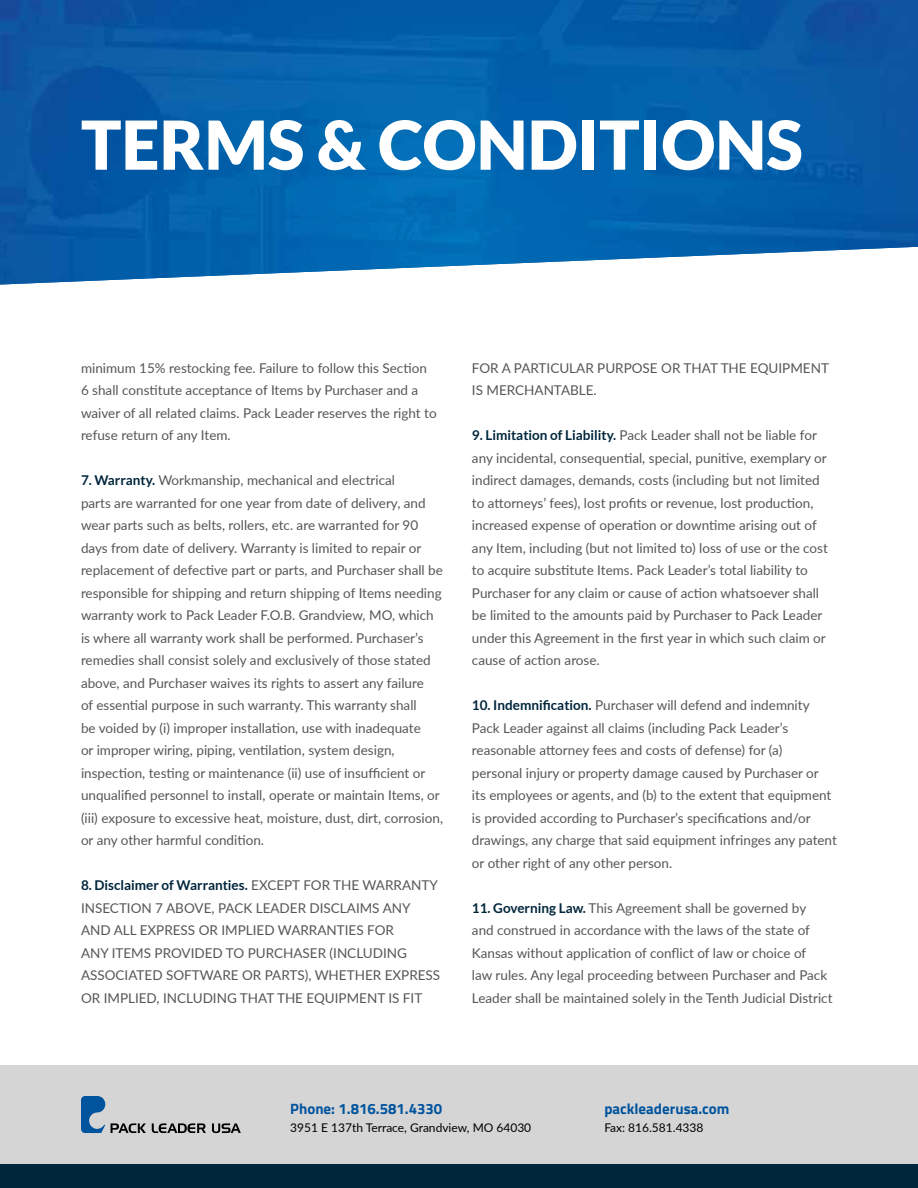
<style>
.page{position:relative;width:918px;height:1188px;background:#fff}
.page>*{position:absolute;margin:0;border:0;box-sizing:border-box;transform-origin:0 0}
.t1{font:900 67.5px "Lato";color:#fff}
.t2{font:700 15px "Titillium Web";color:#00549e}
.t3{font:13.5px/22.5px "Lato";color:#555655}
.t4{font:12px "Lato";color:#000}
.s1{font-weight:700;color:#00263c}
</style>
<div class="page">
<div style="left:0;top:1065px;width:918px;height:99px;background:#d6d5d5"></div>
<img style="left:0;top:0;width:918px;height:285px">
<svg style="left:111px;top:1123px;width:35px;height:10px"></svg>
<svg style="left:152px;top:1123px;width:54px;height:10px"></svg>
<svg style="left:212px;top:1123px;width:29px;height:10px"></svg>
<svg style="left:81px;top:1096px;width:24px;height:37px"></svg>
<div style="left:0;top:1164px;width:918px;height:24px;background:#00263c"></div>
<h1 class="t1" style="left:81px;top:105px;width:723px">TERMS &amp; CONDITIONS</h1>
<p class="t3" style="left:81px;top:356px;width:357px">minimum 15% restocking fee. Failure to follow this Section 6 shall constitute acceptance of Items by Purchaser and a waiver of all related claims. Pack Leader reserves the right to refuse return of any Item.</p>
<p class="t3" style="left:81px;top:469px;width:364px"><span class="s1">7. Warranty.</span> Workmanship, mechanical and electrical<br>parts are warranted for one year from date of delivery, and wear parts such as belts, rollers, etc. are warranted for 90 days from date of delivery. Warranty is limited to repair or replacement of defective part or parts, and Purchaser shall be responsible for shipping and return shipping of Items needing warranty work to Pack Leader F.O.B. Grandview, MO, which is where all warranty work shall be performed. Purchaser’s remedies shall consist solely and exclusively of those stated above, and Purchaser waives its rights to assert any failure<br>of essential purpose in such warranty. This warranty shall<br>be voided by (i) improper installation, use with inadequate<br>or improper wiring, piping, ventilation, system design, inspection, testing or maintenance (ii) use of insufficient or unqualified personnel to install, operate or maintain Items, or (iii) exposure to excessive heat, moisture, dust, dirt, corrosion, or any other harmful condition.</p>
<p class="t3" style="left:81px;top:874px;width:361px"><span class="s1">8. Disclaimer of Warranties.</span> EXCEPT FOR THE WARRANTY INSECTION 7 ABOVE, PACK LEADER DISCLAIMS ANY AND ALL EXPRESS OR IMPLIED WARRANTIES FOR<br>ANY ITEMS PROVIDED TO PURCHASER (INCLUDING ASSOCIATED SOFTWARE OR PARTS), WHETHER EXPRESS OR IMPLIED, INCLUDING THAT THE EQUIPMENT IS FIT</p>
<p class="t3" style="left:472px;top:356px;width:359px">FOR A PARTICULAR PURPOSE OR THAT THE EQUIPMENT<br>IS MERCHANTABLE.</p>
<p class="t3" style="left:472px;top:424px;width:357px"><span class="s1">9. Limitation of Liability.</span> Pack Leader shall not be liable for any incidental, consequential, special, punitive, exemplary or indirect damages, demands, costs (including but not limited to attorneys’ fees), lost profits or revenue, lost production, increased expense of operation or downtime arising out of any Item, including (but not limited to) loss of use or the cost to acquire substitute Items. Pack Leader’s total liability to Purchaser for any claim or cause of action whatsoever shall be limited to the amounts paid by Purchaser to Pack Leader under this Agreement in the first year in which such claim or cause of action arose.</p>
<p class="t3" style="left:472px;top:694px;width:366px"><span class="s1">10. Indemnification.</span> Purchaser will defend and indemnity Pack Leader against all claims (including Pack Leader’s reasonable attorney fees and costs of defense) for (a)<br>personal injury or property damage caused by Purchaser or<br>its employees or agents, and (b) to the extent that equipment is provided according to Purchaser’s specifications and/or drawings, any charge that said equipment infringes any patent or other right of any other person.</p>
<p class="t3" style="left:472px;top:896px;width:362px"><span class="s1">11. Governing Law.</span> This Agreement shall be governed by<br>and construed in accordance with the laws of the state of Kansas without application of conflict of law or choice of<br>law rules. Any legal proceeding between Purchaser and Pack Leader shall be maintained solely in the Tenth Judicial District</p>
<p class="t2" style="left:290px;top:1097px;width:154px">Phone: 1.816.581.4330</p>
<p class="t4" style="left:290px;top:1119px;width:243px">3951 E 137th Terrace, Grandview, MO 64030</p>
<p class="t2" style="left:604px;top:1097px;width:127px">packleaderusa.com</p>
<p class="t4" style="left:604px;top:1119px;width:101px">Fax: 816.581.4338</p>
</div>
